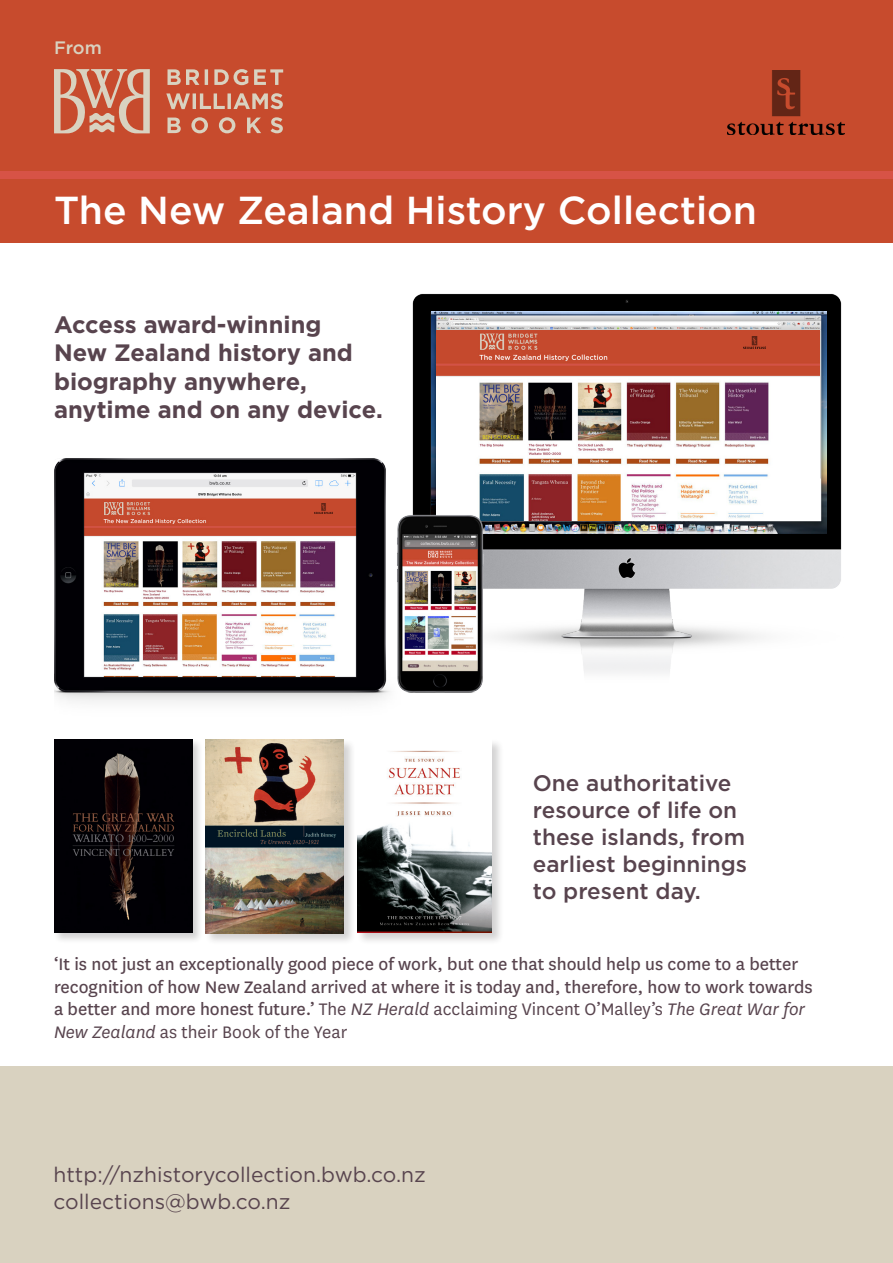
<style>
.page{position:relative;width:893px;height:1263px;background:#fff}
.page>*{position:absolute;margin:0;border:0;box-sizing:border-box;transform-origin:0 0}
.t1{font:500 39px "Gotham";color:#fff}
.t2{font:700 23.7px/28.5px "Gotham";color:#58444e}
.t3{font:500 22.5px/27px "Gotham";color:#58444e}
.t4{font:21px "Gotham";color:#58444e}
.Touring_Dates{font:19.5px/22.5px "National";color:#58444e}
.t5{font:500 18px "Gotham";color:#d9d2c0}
.s1{font-style:inherit}
.s2{font-style:italic}
</style>
<div class="page">
<div style="left:0;top:0;width:893px;height:171px;background:#c74b2d"></div>
<div style="left:0;top:171px;width:893px;height:10px;background:#d75346"></div>
<div style="left:0;top:179px;width:893px;height:64px;background:#c74b2d"></div>
<div style="left:0;top:1067px;width:893px;height:196px;background:#d9d2c0"></div>
<img style="left:412px;top:293px;width:430px;height:380px">
<svg style="left:167px;top:117px;width:116px;height:16px"></svg>
<svg style="left:166px;top:93px;width:117px;height:16px"></svg>
<svg style="left:167px;top:69px;width:116px;height:16px"></svg>
<svg style="left:54px;top:69px;width:96px;height:64px"></svg>
<img style="left:432px;top:311px;width:394px;height:222px">
<img style="left:436px;top:331px;width:383px;height:189px">
<img style="left:54px;top:447px;width:371px;height:255px">
<img style="left:389px;top:511px;width:104px;height:190px">
<div style="left:205px;top:738px;width:151px;height:207px;background:#231f20;opacity:.2"></div>
<img style="left:206px;top:739px;width:137px;height:194px">
<div style="left:356px;top:738px;width:148px;height:207px;background:#231f20;opacity:.2"></div>
<img style="left:357px;top:740px;width:134px;height:193px">
<div style="left:53px;top:738px;width:151px;height:206px;background:#231f20;opacity:.2"></div>
<img style="left:54px;top:739px;width:138px;height:194px">
<img style="left:727px;top:70px;width:117px;height:64px">
<svg style="left:742px;top:335px;width:25px;height:15px"></svg>
<img style="left:743px;top:336px;width:22px;height:13px">
<svg style="left:313px;top:502px;width:20px;height:13px"></svg>
<img style="left:314px;top:504px;width:18px;height:9px">
<p class="t5" style="left:54px;top:36px;width:49px">From</p>
<p class="t1" style="left:54px;top:184px;width:704px">The New Zealand History Collection</p>
<p class="t2" style="left:54px;top:310px;width:330px">Access award-winning<br>New Zealand history and biography anywhere, anytime and on any device.</p>
<p class="t3" style="left:533px;top:769px;width:216px">One authoritative resource of life on these islands, from earliest beginnings to present day.</p>
<p class="Touring_Dates" style="left:54px;top:952px;width:760px">‘It is not just an exceptionally good piece of work, but one that should help us come to a better recognition of how New Zealand arrived at where it is today and, therefore, how to work towards a better and more honest future.’ <span class="s1">The</span> <span class="s2">NZ Herald</span> <span class="s1">acclaiming Vincent O’Malley’s</span> <span class="s2">The Great War for New Zealand</span> <span class="s1">as their Book of the Year</span></p>
<p class="t4" style="left:54px;top:1161px;width:374px">http://nzhistorycollection.bwb.co.nz</p>
<p class="t4" style="left:54px;top:1188px;width:238px">collections@bwb.co.nz</p>
</div>
